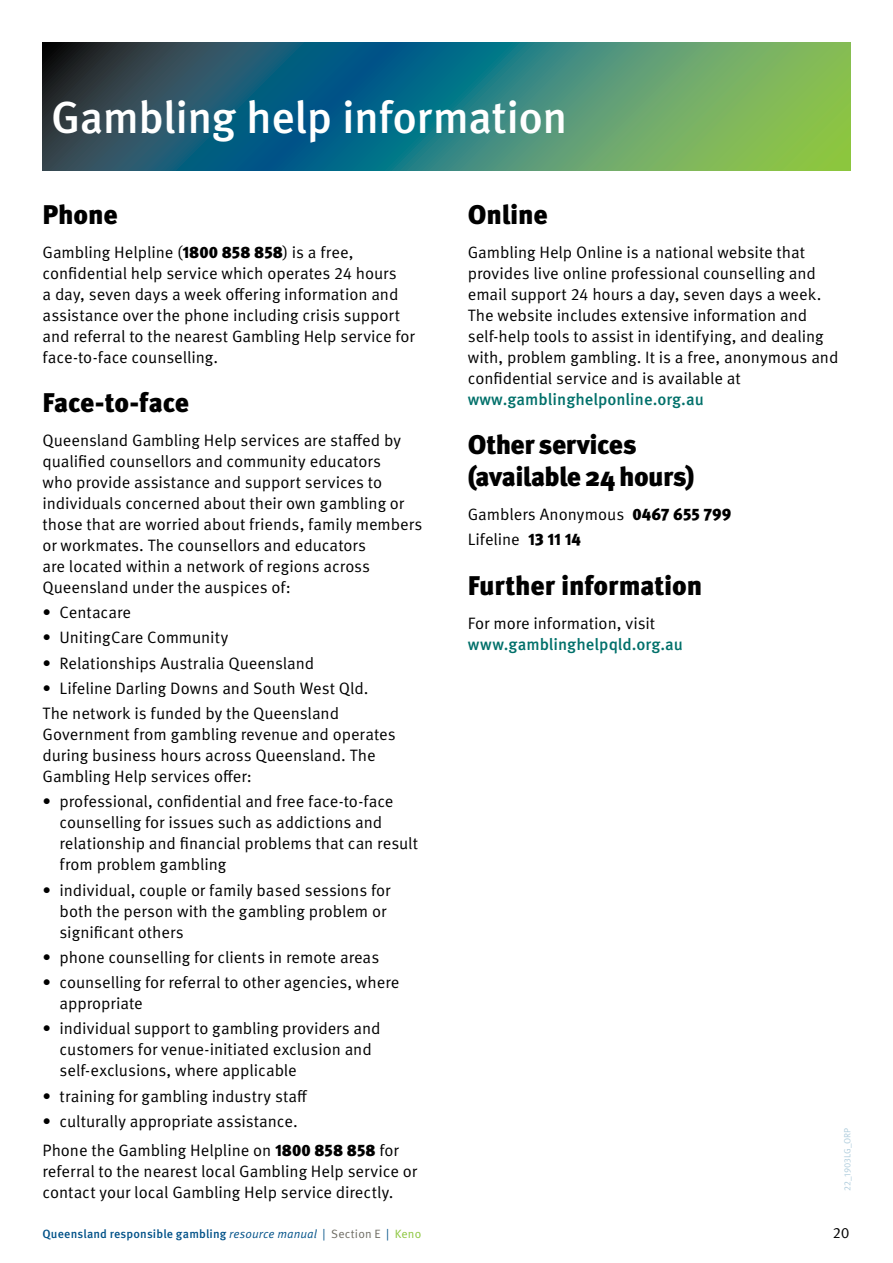
<style>
.page{position:relative;width:893px;height:1263px;background:#fff}
.page>*{position:absolute;margin:0;border:0;box-sizing:border-box;transform-origin:0 0}
.h01{font:500 45px "Meta Pro";letter-spacing:-.015em;color:#fff}
.h02{font:900 27px/32.4px "Meta Pro";letter-spacing:-.01em;color:#000}
.body{font:16.5px/21px "Meta Pro Norm";letter-spacing:-.005em;color:#000}
.bullet{font:16.5px/21px "Meta Pro Norm";letter-spacing:-.005em;color:#000}
.bodyB4bullet{font:16.5px/21px "Meta Pro Norm";letter-spacing:-.005em;color:#000}
.body-2{font:500 16.5px/21px "Meta Pro";color:#00706a}
.BulletLast{font:16.5px "Meta Pro Norm";letter-spacing:-.005em;color:#000}
.t1{font:15px "Meta Pro Norm";color:#000}
.t2{font:500 12px "Meta Pro";letter-spacing:.01em;color:#005188}
.t3{font:9px "Meta Pro Norm";color:#aeccdc}
.s1{font-family:"Meta Pro";font-weight:900}
.s2{font-family:"Meta Pro";font-weight:500;color:#00706a}
.s3{font-family:"Meta Pro Norm";font-weight:400;color:#000}
.s4{font-family:"Meta Pro Norm Ita";font-weight:400}
.s5{font-family:"Meta Pro Norm";font-weight:400}
.s6{font-family:"Meta Pro Norm";font-weight:400;color:#6e6c63}
.s7{font-family:"Meta Pro Norm";font-weight:400;color:#8cc63e}
</style>
<div class="page">
<svg style="left:43px;top:43px;width:807px;height:127px;background:#3c7c6e"></svg>
<p class="h01" style="left:51px;top:83px;width:518px">Gambling help information</p>
<p class="h02" style="left:43px;top:197px;width:77px">Phone</p>
<p class="body" style="left:43px;top:240px;width:374px">Gambling Helpline (<span class="s1">1800 858 858</span>) is a free, confidential help service which operates 24 hours<br>a day, seven days a week offering information and assistance over the phone including crisis support and referral to the nearest Gambling Help service for face-to-face counselling.</p>
<p class="h02" style="left:43px;top:385px;width:148px">Face-to-face</p>
<p class="bodyB4bullet" style="left:43px;top:428px;width:381px">Queensland Gambling Help services are staffed by qualified counsellors and community educators<br>who provide assistance and support services to individuals concerned about their own gambling or those that are worried about friends, family members or workmates. The counsellors and educators<br>are located within a network of regions across Queensland under the auspices of:</p>
<p class="bullet" style="left:43px;top:601px;width:90px">• Centacare</p>
<p class="bullet" style="left:43px;top:626px;width:187px">• UnitingCare Community</p>
<p class="bullet" style="left:43px;top:651px;width:273px">• Relationships Australia Queensland</p>
<p class="bullet" style="left:43px;top:676px;width:328px">• Lifeline Darling Downs and South West Qld.</p>
<p class="bodyB4bullet" style="left:43px;top:702px;width:355px">The network is funded by the Queensland Government from gambling revenue and operates during business hours across Queensland. The Gambling Help services offer:</p>
<p class="bullet" style="left:60px;top:790px;width:360px;text-indent:-17px">• professional, confidential and free face-to-face counselling for issues such as addictions and relationship and financial problems that can result from problem gambling</p>
<p class="bullet" style="left:60px;top:878px;width:332px;text-indent:-17px">• individual, couple or family based sessions for both the person with the gambling problem or significant others</p>
<p class="bullet" style="left:43px;top:945px;width:338px">• phone counselling for clients in remote areas</p>
<p class="bullet" style="left:60px;top:971px;width:341px;text-indent:-17px">• counselling for referral to other agencies, where appropriate</p>
<p class="bullet" style="left:60px;top:1017px;width:323px;text-indent:-17px">• individual support to gambling providers and customers for venue-initiated exclusion and self-exclusions, where applicable</p>
<p class="bullet" style="left:43px;top:1084px;width:267px">• training for gambling industry staff</p>
<p class="BulletLast" style="left:43px;top:1108px;width:257px">• culturally appropriate assistance.</p>
<p class="body" style="left:43px;top:1139px;width:376px">Phone the Gambling Helpline on <span class="s1">1800 858 858</span> for referral to the nearest local Gambling Help service or contact your local Gambling Help service directly.</p>
<p class="h02" style="left:468px;top:197px;width:82px">Online</p>
<p class="body" style="left:468px;top:240px;width:372px">Gambling Help Online is a national website that provides live online professional counselling and email support 24 hours a day, seven days a week.<br>The website includes extensive information and self-help tools to assist in identifying, and dealing with, problem gambling. It is a free, anonymous and confidential service and is available at <span class="s2">www.gamblinghelponline.org.au</span></p>
<p class="h02" style="left:468px;top:427px;width:228px">Other services (available 24 hours)</p>
<p class="bullet" style="left:468px;top:503px;width:265px">Gamblers Anonymous <span class="s1">0467 655 799</span></p>
<p class="bullet" style="left:468px;top:528px;width:115px">Lifeline <span class="s1">13 11 14</span></p>
<p class="h02" style="left:468px;top:568px;width:236px">Further information</p>
<p class="body-2" style="left:468px;top:611px;width:217px"><span class="s3">For more information, visit </span>www.gamblinghelpqld.org.au</p>
<p class="t3" style="left:841px;top:1191px;width:65px;rotate:-90deg">22_1903LG_ORP</p>
<p class="t2" style="left:43px;top:1225px;width:380px">Queensland responsible gambling <span class="s4">resource manual</span> <span class="s5">|</span> <span class="s6">Section E</span> <span class="s5">|</span> <span class="s7">Keno</span></p>
<p class="t1" style="left:833px;top:1222px;width:18px">20</p>
</div>
